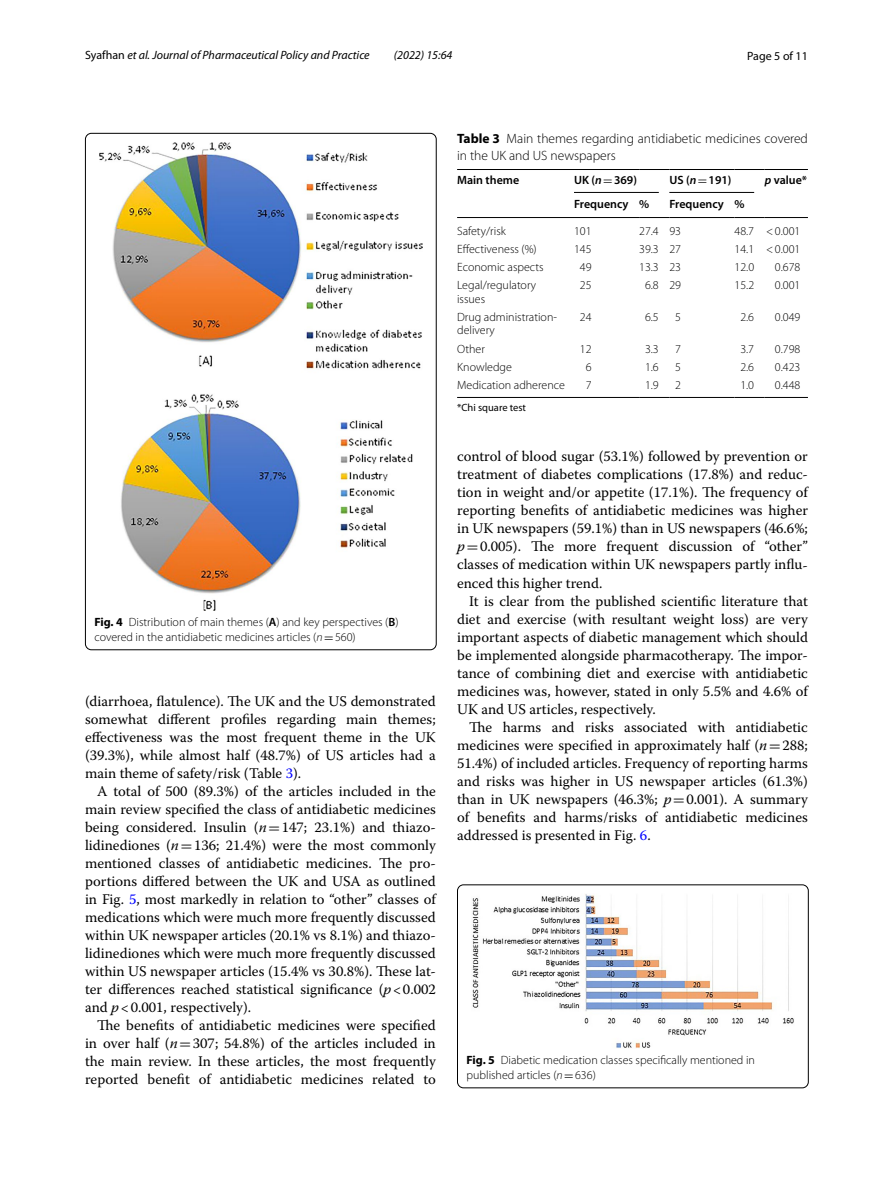
<style>
.page{position:relative;width:893px;height:1187px;background:#fff}
.page>*{position:absolute;margin:0;border:0;box-sizing:border-box;transform-origin:0 0}
.t1{font:14.7px/18px "Warnock Pro";color:#000;text-align:justify}
.t2{font:300 13.5px/16.5px "Myriad Pro";color:#000}
.t3{font:300 12px/15px "Myriad Pro";color:#000}
.t4{font:italic 12px "Myriad Pro";color:#000}
.t5{font:600 12px "Myriad Pro";color:#000}
.t6{font:12px "Myriad Pro";color:#000}
.t7{font:10.5px "Myriad Pro";color:#000}
.s1{font-style:normal}
.s2{font-weight:700}
.s3{font-style:italic}
.s4{font-family:"MTSY";font-weight:400}
.s5{font-weight:600}
.s6{color:#00f}
.s7{font-family:"MTSY"}
</style>
<div class="page">
<img style="left:99px;top:142px;width:323px;height:468px">
<hr style="left:457px;top:169px;width:117px;height:1px;background:#000">
<hr style="left:457px;top:217px;width:117px;height:1px;background:#000">
<hr style="left:574px;top:169px;width:65px;height:1px;background:#000">
<hr style="left:639px;top:169px;width:30px;height:1px;background:#000">
<hr style="left:669px;top:169px;width:65px;height:1px;background:#000">
<hr style="left:734px;top:169px;width:31px;height:1px;background:#000">
<hr style="left:765px;top:169px;width:43px;height:1px;background:#000">
<hr style="left:765px;top:217px;width:43px;height:1px;background:#000">
<hr style="left:574px;top:217px;width:65px;height:1px;background:#000">
<hr style="left:639px;top:217px;width:30px;height:1px;background:#000">
<hr style="left:669px;top:217px;width:65px;height:1px;background:#000">
<hr style="left:734px;top:217px;width:31px;height:1px;background:#000">
<hr style="left:457px;top:397px;width:117px;height:1px;background:#000">
<hr style="left:574px;top:397px;width:65px;height:1px;background:#000">
<hr style="left:639px;top:397px;width:30px;height:1px;background:#000">
<hr style="left:669px;top:397px;width:65px;height:1px;background:#000">
<hr style="left:734px;top:397px;width:31px;height:1px;background:#000">
<hr style="left:765px;top:397px;width:43px;height:1px;background:#000">
<hr style="left:574px;top:192px;width:85px;height:1px;background:#000">
<hr style="left:669px;top:192px;width:85px;height:1px;background:#000">
<img style="left:472px;top:894px;width:322px;height:154px">
<div style="left:457px;top:884px;width:351px;height:203px;border:1px solid #000;border-radius:6px"></div>
<p class="t4" style="left:85px;top:48px;width:286px"><span class="s1">Syafhan</span> et al. Journal of Pharmaceutical Policy and Practice</p>
<p class="t4" style="left:394px;top:48px;width:60px">(2022) 15:64</p>
<p class="t6" style="left:747px;top:48px;width:62px">Page 5 of 11</p>
<p class="t2" style="left:457px;top:130px;width:352px"><span class="s2">Table 3</span> Main themes regarding antidiabetic medicines covered in the UK and US newspapers</p>
<p class="t5" style="left:457px;top:172px;width:64px">Main theme</p>
<p class="t5" style="left:574px;top:172px;width:64px">UK (<span class="s3">n</span><span class="s4">=</span>369)</p>
<p class="t5" style="left:669px;top:172px;width:64px">US (<span class="s3">n</span><span class="s4">=</span>191)</p>
<p class="t5" style="left:765px;top:172px;width:44px"><span class="s3">p</span> value*</p>
<p class="t5" style="left:574px;top:196px;width:77px">Frequency %</p>
<p class="t5" style="left:669px;top:196px;width:77px">Frequency %</p>
<p class="t3" style="left:457px;top:223px;width:50px">Safety/risk</p>
<p class="t3" style="left:574px;top:223px;width:19px">101</p>
<p class="t3" style="left:639px;top:223px;width:43px">27.4 93</p>
<p class="t3" style="left:734px;top:223px;width:67px">48.7 &lt;0.001</p>
<p class="t3" style="left:457px;top:241px;width:81px">Effectiveness (%)</p>
<p class="t3" style="left:574px;top:241px;width:19px">145</p>
<p class="t3" style="left:639px;top:241px;width:43px">39.3 27</p>
<p class="t3" style="left:734px;top:241px;width:67px">14.1 &lt;0.001</p>
<p class="t3" style="left:457px;top:260px;width:88px">Economic aspects</p>
<p class="t3" style="left:580px;top:260px;width:13px">49</p>
<p class="t3" style="left:639px;top:260px;width:43px">13.3 23</p>
<p class="t3" style="left:734px;top:260px;width:21px">12.0</p>
<p class="t3" style="left:775px;top:260px;width:27px">0.678</p>
<p class="t3" style="left:457px;top:278px;width:81px;line-height:13.5px">Legal/regulatory issues</p>
<p class="t3" style="left:580px;top:278px;width:13px">25</p>
<p class="t3" style="left:645px;top:278px;width:38px">6.8 29</p>
<p class="t3" style="left:734px;top:278px;width:21px">15.2</p>
<p class="t3" style="left:775px;top:278px;width:27px">0.001</p>
<p class="t3" style="left:457px;top:310px;width:101px;line-height:13.5px">Drug administration&shy;delivery</p>
<p class="t3" style="left:580px;top:309px;width:13px">24</p>
<p class="t3" style="left:645px;top:309px;width:15px">6.5</p>
<p class="t3" style="left:675px;top:309px;width:7px">5</p>
<p class="t3" style="left:740px;top:309px;width:15px">2.6</p>
<p class="t3" style="left:775px;top:309px;width:27px">0.049</p>
<p class="t3" style="left:457px;top:341px;width:29px">Other</p>
<p class="t3" style="left:580px;top:341px;width:13px">12</p>
<p class="t3" style="left:645px;top:341px;width:15px">3.3</p>
<p class="t3" style="left:675px;top:341px;width:7px">7</p>
<p class="t3" style="left:740px;top:341px;width:15px">3.7</p>
<p class="t3" style="left:775px;top:341px;width:27px">0.798</p>
<p class="t3" style="left:457px;top:359px;width:56px">Knowledge</p>
<p class="t3" style="left:586px;top:359px;width:7px">6</p>
<p class="t3" style="left:645px;top:359px;width:15px">1.6</p>
<p class="t3" style="left:675px;top:359px;width:7px">5</p>
<p class="t3" style="left:740px;top:359px;width:15px">2.6</p>
<p class="t3" style="left:775px;top:359px;width:27px">0.423</p>
<p class="t3" style="left:457px;top:377px;width:109px">Medication adherence</p>
<p class="t3" style="left:586px;top:377px;width:7px">7</p>
<p class="t3" style="left:645px;top:377px;width:15px">1.9</p>
<p class="t3" style="left:675px;top:377px;width:7px">2</p>
<p class="t3" style="left:740px;top:377px;width:15px">1.0</p>
<p class="t3" style="left:775px;top:377px;width:27px">0.448</p>
<p class="t3" style="left:94px;top:614px;width:306px"><span class="s2">Fig. 4</span> Distribution of main themes (<span class="s5">A</span>) and key perspectives (<span class="s5">B</span>) covered in the antidiabetic medicines articles (<span class="s3">n</span><span class="s4">=</span>560)</p>
<p class="t1" style="left:85px;top:691px;width:352px">(diarrhoea, flatulence). The UK and the US demonstrated somewhat different profiles regarding main themes; effectiveness was the most frequent theme in the UK (39.3%), while almost half (48.7%) of US articles had a main theme of safety/risk (Table <span class="s6">3</span>).</p>
<p class="t1" style="left:85px;top:781px;width:352px;text-indent:12px">A total of 500 (89.3%) of the articles included in the main review specified the class of antidiabetic medicines being considered. Insulin (<span class="s3">n</span><span class="s7">=</span>147; 23.1%) and thiazo&shy;lidinediones (<span class="s3">n</span><span class="s7">=</span>136; 21.4%) were the most commonly mentioned classes of antidiabetic medicines. The pro&shy;portions differed between the UK and USA as outlined in Fig. <span class="s6">5</span>, most markedly in relation to “other” classes of medications which were much more frequently discussed within UK newspaper articles (20.1% vs 8.1%) and thiazo&shy;lidinediones which were much more frequently discussed within US newspaper articles (15.4% vs 30.8%). These lat&shy;ter differences reached statistical significance (<span class="s3">p</span>&lt;0.002 and <span class="s3">p</span>&lt;0.001, respectively).</p>
<p class="t1" style="left:85px;top:1015px;width:352px;text-indent:12px">The benefits of antidiabetic medicines were specified in over half (<span class="s3">n</span><span class="s7">=</span>307; 54.8%) of the articles included in the main review. In these articles, the most frequently reported benefit of antidiabetic medicines related to</p>
<p class="t7" style="left:457px;top:401px;width:70px">*Chi square test</p>
<p class="t1" style="left:457px;top:447px;width:352px">control of blood sugar (53.1%) followed by prevention or treatment of diabetes complications (17.8%) and reduc&shy;tion in weight and/or appetite (17.1%). The frequency of reporting benefits of antidiabetic medicines was higher in UK newspapers (59.1%) than in US newspapers (46.6%; <span class="s3">p</span><span class="s7">=</span>0.005). The more frequent discussion of “other” classes of medication within UK newspapers partly influ&shy;enced this higher trend.</p>
<p class="t1" style="left:457px;top:591px;width:352px;text-indent:12px">It is clear from the published scientific literature that diet and exercise (with resultant weight loss) are very important aspects of diabetic management which should be implemented alongside pharmacotherapy. The impor&shy;tance of combining diet and exercise with antidiabetic medicines was, however, stated in only 5.5% and 4.6% of UK and US articles, respectively.</p>
<p class="t1" style="left:457px;top:717px;width:352px;text-indent:12px">The harms and risks associated with antidiabetic medicines were specified in approximately half (<span class="s3">n</span><span class="s7">=</span>288; 51.4%) of included articles. Frequency of reporting harms and risks was higher in US newspaper articles (61.3%) than in UK newspapers (46.3%; <span class="s3">p</span><span class="s7">=</span>0.001). A summary of benefits and harms/risks of antidiabetic medicines addressed is presented in Fig. <span class="s6">6</span>.</p>
<p class="t3" style="left:466px;top:1052px;width:290px"><span class="s2">Fig. 5</span> Diabetic medication classes specifically mentioned in published articles (<span class="s3">n</span><span class="s4">=</span>636)</p>
</div>
